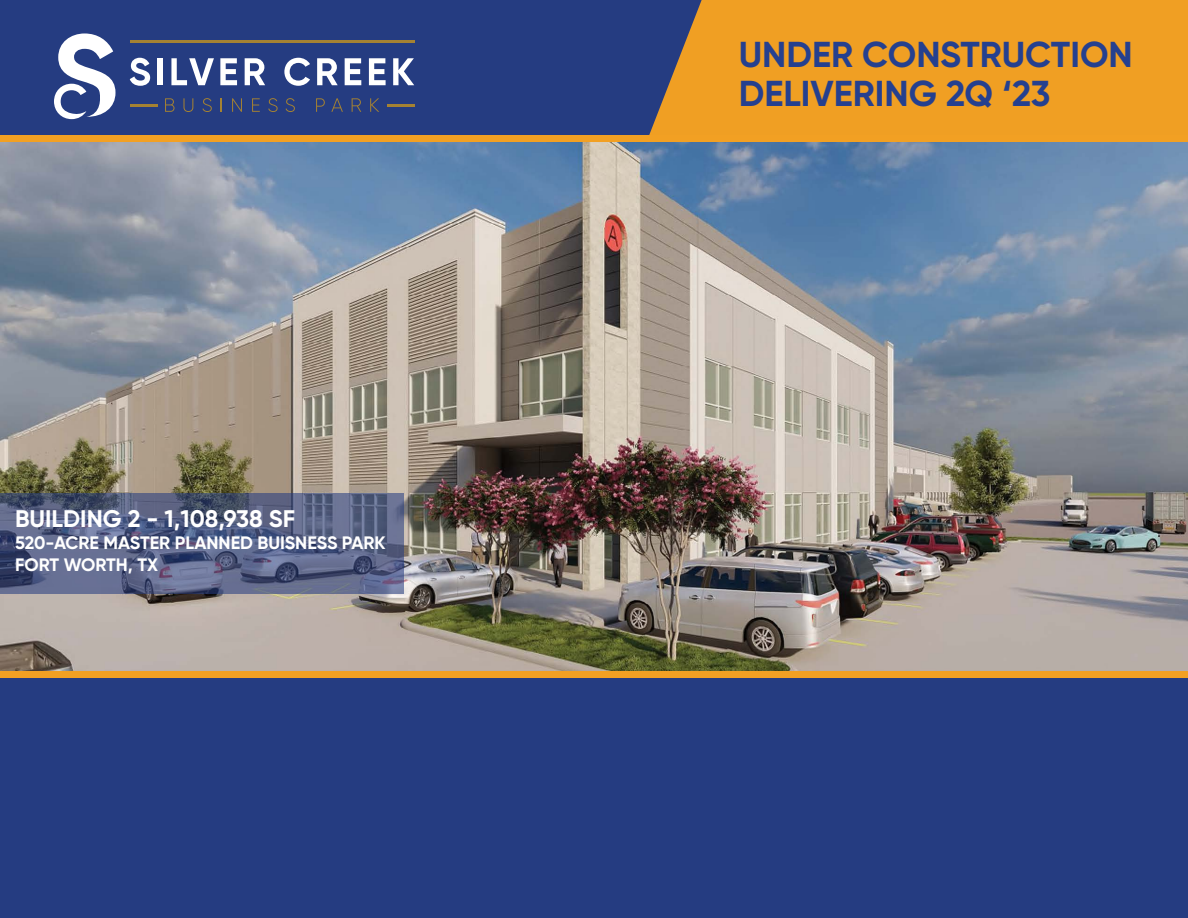
<style>
.page{position:relative;width:1188px;height:918px;background:#fff}
.page>*{position:absolute;margin:0;border:0;box-sizing:border-box;transform-origin:0 0}
.t1{font:700 36px/39px "Gilroy";color:#25408f}
.t2{font:700 24px "Gilroy";color:#fff}
.t3{font:700 18px/21.6px "Gilroy";color:#fff}
</style>
<div class="page">
<div style="left:0;top:0;width:1187px;height:138px;background:#253c81"></div>
<div style="left:649px;top:0;width:539px;height:135px;background:#f09f23"></div>
<svg style="left:54px;top:33px;width:62px;height:86px"></svg>
<svg style="left:130px;top:58px;width:20px;height:28px"></svg>
<div style="left:157px;top:58px;width:6px;height:27px;background:#fff"></div>
<svg style="left:171px;top:58px;width:43px;height:27px"></svg>
<svg style="left:220px;top:58px;width:17px;height:27px"></svg>
<svg style="left:245px;top:58px;width:20px;height:27px"></svg>
<svg style="left:284px;top:58px;width:26px;height:28px"></svg>
<svg style="left:317px;top:58px;width:21px;height:27px"></svg>
<svg style="left:345px;top:58px;width:16px;height:27px"></svg>
<svg style="left:369px;top:58px;width:17px;height:27px"></svg>
<svg style="left:393px;top:58px;width:21px;height:27px"></svg>
<svg style="left:165px;top:98px;width:10px;height:14px"></svg>
<svg style="left:183px;top:98px;width:10px;height:14px"></svg>
<svg style="left:202px;top:98px;width:10px;height:14px"></svg>
<svg style="left:221px;top:98px;width:1px;height:14px"></svg>
<svg style="left:232px;top:98px;width:10px;height:14px"></svg>
<svg style="left:252px;top:98px;width:8px;height:14px"></svg>
<svg style="left:268px;top:98px;width:10px;height:14px"></svg>
<svg style="left:286px;top:98px;width:9px;height:14px"></svg>
<svg style="left:316px;top:98px;width:9px;height:14px"></svg>
<svg style="left:331px;top:98px;width:12px;height:14px"></svg>
<svg style="left:352px;top:98px;width:9px;height:14px"></svg>
<svg style="left:370px;top:98px;width:9px;height:14px"></svg>
<hr style="left:130px;top:41px;width:284px;height:2px;background:#a58232">
<hr style="left:130px;top:104px;width:27px;height:2px;background:#a58232">
<hr style="left:387px;top:104px;width:27px;height:2px;background:#a58232">
<img style="left:0;top:141px;width:1188px;height:530px">
<div style="left:0;top:675px;width:1188px;height:243px;background:#253c81"></div>
<svg style="left:0;top:494px;width:404px;height:100px"></svg>
<div style="left:0;top:135px;width:1188px;height:6px;background:#f2a023"></div>
<div style="left:0;top:671px;width:1188px;height:6px;background:#f2a023"></div>
<h2 class="t2" style="left:15px;top:504px;width:282px">BUILDING 2 - 1,108,938 SF</h2>
<p class="t3" style="left:15px;top:532px;width:372px">520-ACRE MASTER PLANNED BUISNESS PARK<br>FORT WORTH, TX</p>
<h1 class="t1" style="left:739px;top:34px;width:396px">UNDER CONSTRUCTION<br>DELIVERING 2Q ‘23</h1>
</div>
